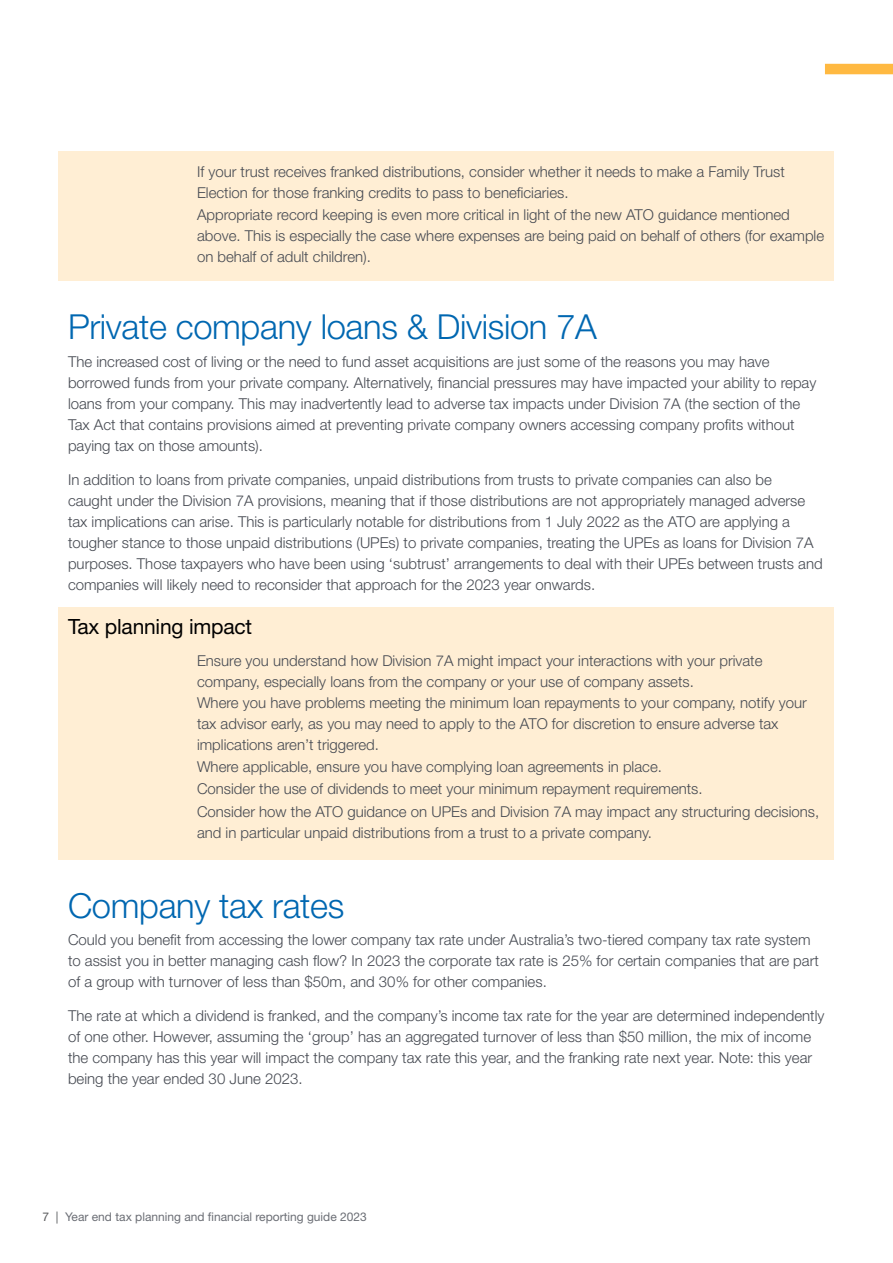
<style>
.page{position:relative;width:893px;height:1263px;background:#fff}
.page>*{position:absolute;margin:0;border:0;box-sizing:border-box;transform-origin:0 0}
.t1{font:300 34.5px "Helvetica Neue LT Std";letter-spacing:-.01em;color:#0067b1}
.t2{font:21px "Helvetica Neue LT Std";letter-spacing:-.01em;color:#000}
.t3{font:300 15px/21px "Helvetica Neue LT Std";color:#464a52}
.t4{font:12px "Helvetica Neue LT Std";color:#6b6e75}
.s1{color:#58595b}
</style>
<div class="page">
<div style="left:59px;top:151px;width:775px;height:130px;background:#ffeed4"></div>
<div style="left:59px;top:608px;width:775px;height:252px;background:#ffeed4"></div>
<div style="left:825px;top:64px;width:68px;height:10px;background:#ffb941"></div>
<p class="t3" style="left:197px;top:160px;width:629px">If your trust receives franked distributions, consider whether it needs to make a Family Trust Election for those franking credits to pass to beneficiaries.<br>Appropriate record keeping is even more critical in light of the new ATO guidance mentioned above. This is especially the case where expenses are being paid on behalf of others (for example on behalf of adult children).</p>
<h1 class="t1" style="left:68px;top:306px;width:530px">Private company loans &amp; Division 7A</h1>
<p class="t3" style="left:68px;top:351px;width:750px">The increased cost of living or the need to fund asset acquisitions are just some of the reasons you may have borrowed funds from your private company. Alternatively, financial pressures may have impacted your ability to repay loans from your company. This may inadvertently lead to adverse tax impacts under Division 7A (the section of the Tax Act that contains provisions aimed at preventing private company owners accessing company profits without paying tax on those amounts).</p>
<p class="t3" style="left:68px;top:469px;width:756px">In addition to loans from private companies, unpaid distributions from trusts to private companies can also be<br>caught under the Division 7A provisions, meaning that if those distributions are not appropriately managed adverse tax implications can arise. This is particularly notable for distributions from 1 July 2022 as the ATO are applying a tougher stance to those unpaid distributions (UPEs) to private companies, treating the UPEs as loans for Division 7A purposes. Those taxpayers who have been using ‘subtrust’ arrangements to deal with their UPEs between trusts and companies will likely need to reconsider that approach for the 2023 year onwards.</p>
<h2 class="t2" style="left:68px;top:614px;width:186px">Tax planning impact</h2>
<p class="t3" style="left:197px;top:650px;width:567px">Ensure you understand how Division 7A might impact your interactions with your private company, especially loans from the company or your use of company assets.</p>
<p class="t3" style="left:197px;top:691px;width:624px;line-height:21.9px">Where you have problems meeting the minimum loan repayments to your company, notify your tax advisor early, as you may need to apply to the ATO for discretion to ensure adverse tax implications aren’t triggered.<br>Where applicable, ensure you have complying loan agreements in place.<br>Consider the use of dividends to meet your minimum repayment requirements.<br>Consider how the ATO guidance on UPEs and Division 7A may impact any structuring decisions,</p>
<p class="t3" style="left:197px;top:822px;width:456px">and in particular unpaid distributions from a trust to a private company.</p>
<h1 class="t1" style="left:68px;top:884px;width:278px">Company tax rates</h1>
<p class="t3" style="left:68px;top:929px;width:752px">Could you benefit from accessing the lower company tax rate under Australia’s two-tiered company tax rate system to assist you in better managing cash flow? In 2023 the corporate tax rate is 25% for certain companies that are part of a group with turnover of less than $50m, and 30% for other companies.</p>
<p class="t3" style="left:68px;top:1005px;width:758px">The rate at which a dividend is franked, and the company’s income tax rate for the year are determined independently of one other. However, assuming the ‘group’ has an aggregated turnover of less than $50 million, the mix of income the company has this year will impact the company tax rate this year, and the franking rate next year. Note: this year being the year ended 30 June 2023.</p>
<p class="t4" style="left:43px;top:1209px;width:326px"><span class="s1">7 |</span> Year end tax planning and financial reporting guide 2023</p>
</div>
